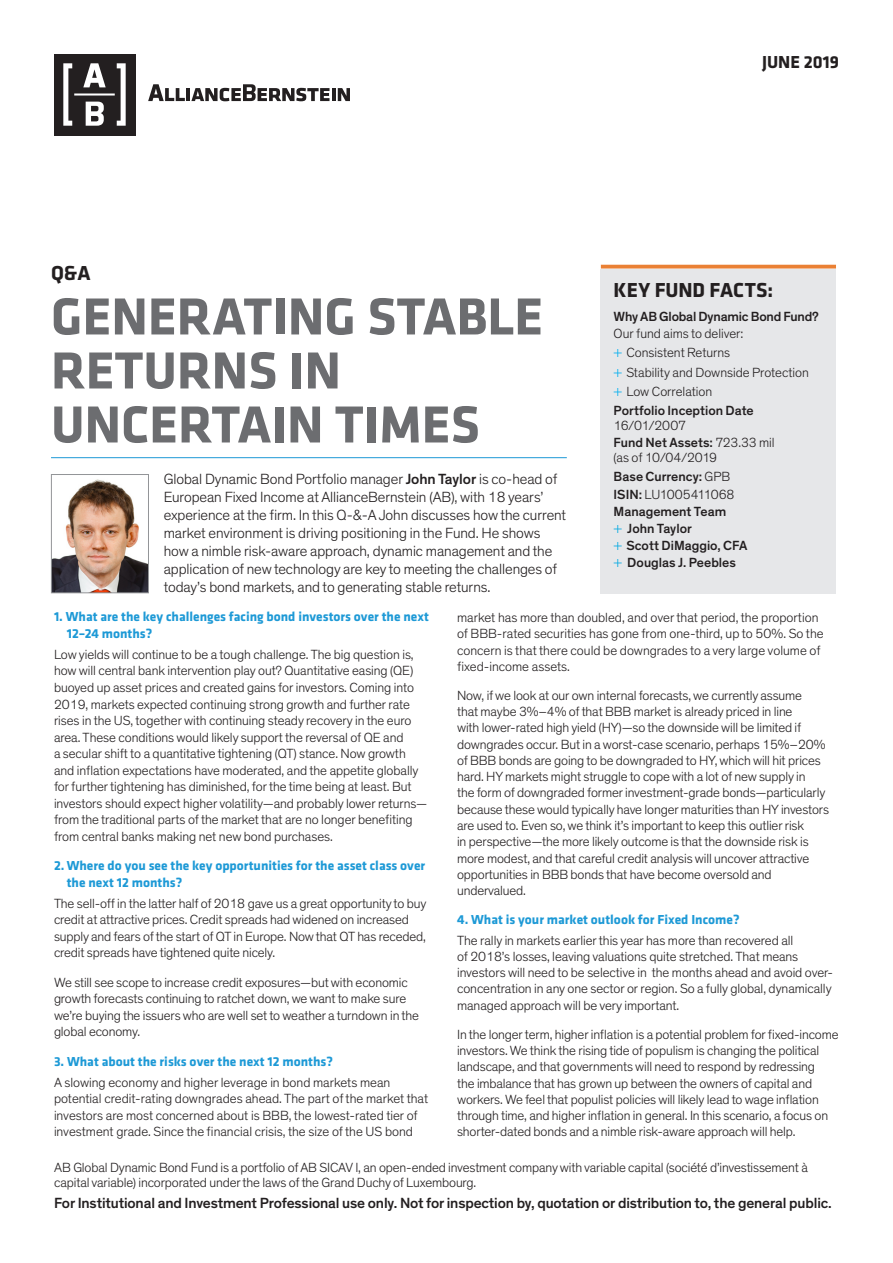
<style>
.page{position:relative;width:893px;height:1263px;background:#fff}
.page>*{position:absolute;margin:0;border:0;box-sizing:border-box;transform-origin:0 0}
.t1{font:700 54px/54px "Klavika";color:#6c6d70}
.t2{font:700 21px "Klavika";letter-spacing:.005em;color:#231f20}
.t3{font:700 18px "Klavika";color:#231f20}
.t4{font:300 15px/18px "Theinhardt";letter-spacing:-.005em;color:#231f20}
.t5{font:500 15px "Theinhardt";letter-spacing:-.01em;color:#231f20}
.t6{font:300 13.5px/16.2px "Theinhardt";letter-spacing:-.01em;color:#231f20}
.t7{font:700 13.5px/16.5px "Klavika";color:#1d99d6}
.t8{font:500 13.5px/17.1px "Theinhardt";color:#231f20}
.s1{font-weight:500}
.s2{color:#00aeef}
.s3{font-weight:300}
.s4{font-weight:300;color:#00a8e2}
</style>
<div class="page">
<svg style="left:148px;top:84px;width:37px;height:17px"></svg>
<hr style="left:186px;top:88px;width:4px;height:13px;background:#231f20">
<svg style="left:191px;top:84px;width:159px;height:17px"></svg>
<div style="left:54px;top:54px;width:81px;height:81px;background:#231f20"></div>
<svg style="left:63px;top:63px;width:63px;height:63px"></svg>
<img style="left:53px;top:479px;width:94px;height:112px">
<div style="left:51px;top:474px;width:98px;height:119px;border:1px solid #939598"></div>
<hr style="left:51px;top:457px;width:516px;height:1px;background:#1d99d6">
<div style="left:601px;top:269px;width:235px;height:324px;background:#e6e7e9"></div>
<svg style="left:601px;top:265px;width:235px;height:4px"></svg>
<h3 class="t3" style="left:762px;top:49px;width:78px">JUNE 2019</h3>
<h2 class="t2" style="left:51px;top:258px;width:41px">Q&amp;A</h2>
<h1 class="t1" style="left:51px;top:287px;width:494px">GENERATING STABLE<br>RETURNS IN<br>UNCERTAIN TIMES</h1>
<p class="t4" style="left:164px;top:470px;width:404px">Global Dynamic Bond Portfolio manager <span class="s1">John Taylor</span> is co-head of European Fixed Income at AllianceBernstein (AB), with 18 years’ experience at the firm. In this Q-&amp;-A John discusses how the current market environment is driving positioning in the Fund. He shows how a nimble risk-aware approach, dynamic management and the application of new technology are key to meeting the challenges of today’s bond markets, and to generating stable returns.</p>
<h2 class="t2" style="left:614px;top:275px;width:161px">KEY FUND FACTS:</h2>
<p class="t8" style="left:614px;top:308px;width:207px">Why AB Global Dynamic Bond Fund?</p>
<p class="t6" style="left:614px;top:324px;width:197px;line-height:19.2px">Our fund aims to deliver:<br><span class="s2">+</span> Consistent Returns<br><span class="s2">+</span> Stability and Downside Protection <span class="s2">+</span> Low Correlation<br><span class="s1">Portfolio Inception Date</span></p>
<p class="t6" style="left:614px;top:417px;width:163px;line-height:17.1px">16/01/2007<br><span class="s1">Fund Net Assets:</span> 723.33 mil</p>
<p class="t6" style="left:614px;top:448px;width:118px;line-height:19.2px">(as of 10/04/2019<br><span class="s1">Base Currency:</span> GPB</p>
<p class="t8" style="left:614px;top:486px;width:135px">ISIN: <span class="s3">LU1005411068<br></span>Management Team<br><span class="s4">+</span> John Taylor<br><span class="s4">+</span> Scott DiMaggio, CFA <span class="s4">+</span> Douglas J. Peebles</p>
<p class="t7" style="left:67px;top:608px;width:364px;text-indent:-13px">1. What are the key challenges facing bond investors over the next<br>12–24 months?</p>
<p class="t6" style="left:54px;top:646px;width:375px">Low yields will continue to be a tough challenge. The big question is, how will central bank intervention play out? Quantitative easing (QE) buoyed up asset prices and created gains for investors. Coming into 2019, markets expected continuing strong growth and further rate rises in the US, together with continuing steady recovery in the euro area. These conditions would likely support the reversal of QE and<br>a secular shift to a quantitative tightening (QT) stance. Now growth and inflation expectations have moderated, and the appetite globally for further tightening has diminished, for the time being at least. But investors should expect higher volatility—and probably lower returns— from the traditional parts of the market that are no longer benefiting from central banks making net new bond purchases.</p>
<p class="t7" style="left:67px;top:857px;width:360px;text-indent:-13px">2. Where do you see the key opportunities for the asset class over the next 12 months?</p>
<p class="t6" style="left:54px;top:895px;width:374px">The sell-off in the latter half of 2018 gave us a great opportunity to buy credit at attractive prices. Credit spreads had widened on increased supply and fears of the start of QT in Europe. Now that QT has receded, credit spreads have tightened quite nicely.</p>
<p class="t6" style="left:54px;top:974px;width:367px">We still see scope to increase credit exposures—but with economic growth forecasts continuing to ratchet down, we want to make sure we’re buying the issuers who are well set to weather a turndown in the global economy.</p>
<p class="t7" style="left:54px;top:1052px;width:280px">3. What about the risks over the next 12 months?</p>
<p class="t6" style="left:54px;top:1074px;width:376px">A slowing economy and higher leverage in bond markets mean potential credit-rating downgrades ahead. The part of the market that investors are most concerned about is BBB, the lowest-rated tier of investment grade. Since the financial crisis, the size of the US bond</p>
<p class="t6" style="left:457px;top:609px;width:368px">market has more than doubled, and over that period, the proportion of BBB-rated securities has gone from one-third, up to 50%. So the concern is that there could be downgrades to a very large volume of fixed-income assets.</p>
<p class="t6" style="left:457px;top:687px;width:373px">Now, if we look at our own internal forecasts, we currently assume<br>that maybe 3%–4% of that BBB market is already priced in line<br>with lower-rated high yield (HY)—so the downside will be limited if downgrades occur. But in a worst-case scenario, perhaps 15%–20% of BBB bonds are going to be downgraded to HY, which will hit prices hard. HY markets might struggle to cope with a lot of new supply in<br>the form of downgraded former investment-grade bonds—particularly because these would typically have longer maturities than HY investors are used to. Even so, we think it’s important to keep this outlier risk<br>in perspective—the more likely outcome is that the downside risk is more modest, and that careful credit analysis will uncover attractive opportunities in BBB bonds that have become oversold and undervalued.</p>
<p class="t7" style="left:457px;top:911px;width:284px">4. What is your market outlook for Fixed Income?</p>
<p class="t6" style="left:457px;top:932px;width:378px">The rally in markets earlier this year has more than recovered all<br>of 2018’s losses, leaving valuations quite stretched. That means investors will need to be selective in the months ahead and avoid over&shy;concentration in any one sector or region. So a fully global, dynamically managed approach will be very important.</p>
<p class="t6" style="left:457px;top:1026px;width:383px">In the longer term, higher inflation is a potential problem for fixed-income investors. We think the rising tide of populism is changing the political landscape, and that governments will need to respond by redressing<br>the imbalance that has grown up between the owners of capital and workers. We feel that populist policies will likely lead to wage inflation through time, and higher inflation in general. In this scenario, a focus on shorter-dated bonds and a nimble risk-aware approach will help.</p>
<p class="t6" style="left:54px;top:1160px;width:755px;line-height:15px">AB Global Dynamic Bond Fund is a portfolio of AB SICAV I, an open-ended investment company with variable capital (société d’investissement à capital variable) incorporated under the laws of the Grand Duchy of Luxembourg.</p>
<p class="t5" style="left:54px;top:1194px;width:779px">For Institutional and Investment Professional use only. Not for inspection by, quotation or distribution to, the general public.</p>
</div>
